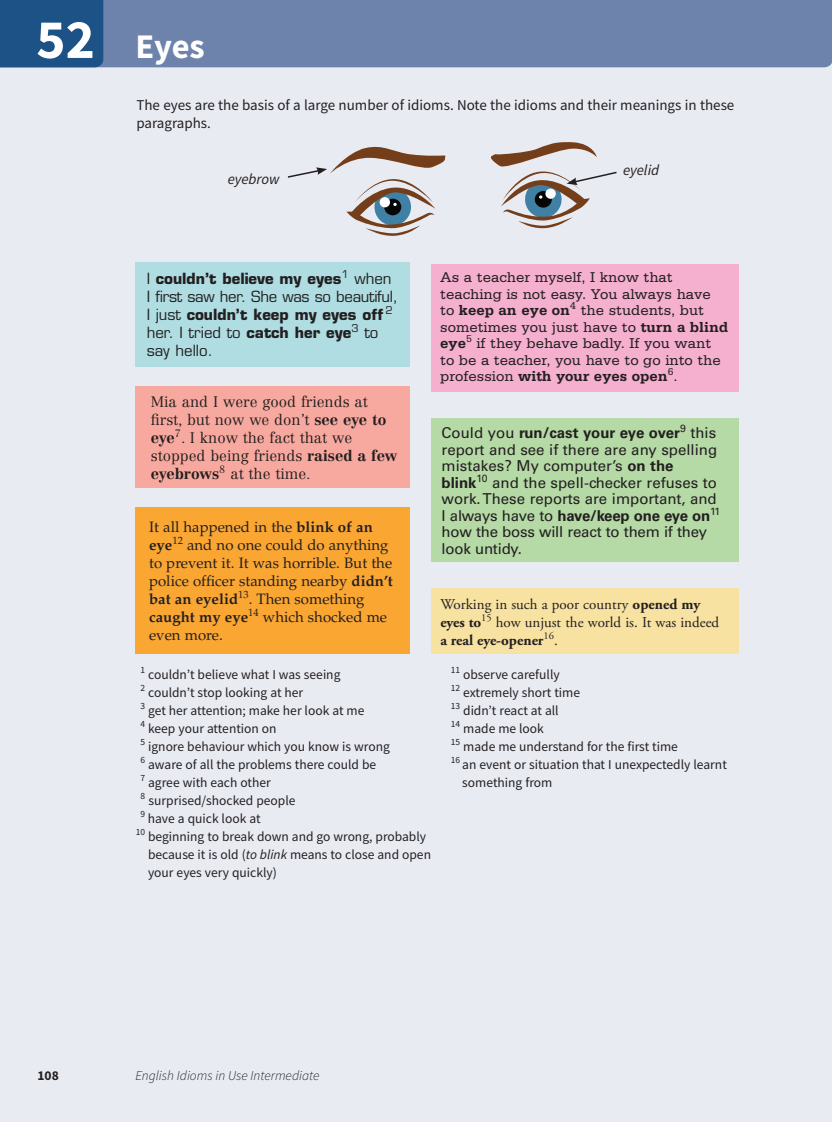
<style>
.page{position:relative;width:832px;height:1122px;background:#fff}
.page>*{position:absolute;margin:0;border:0;box-sizing:border-box;transform-origin:0 0}
.t1{font:700 34.5px "Source Sans Pro";color:#fff}
.t2{font:15px/16.5px "Univers LT Std";color:#231f20}
.t3{font:15px/16.5px "Serifa Std";color:#231f20}
.t4{font:15px/18px "Palatino LT Std";color:#231f20}
.t5{font:300 15px/18px "Centennial LT Std";color:#231f20}
.t6{font:15px/18px "Eurostile LT Std";letter-spacing:-.02em;color:#231f20}
.t7{font:15px/18px "Adobe Garamond Pro";color:#231f20}
.t8{font:15px/18px "Source Sans Pro";color:#231f20}
.t9{font:italic 15px "Source Sans Pro";letter-spacing:-.005em;color:#231f20}
.t10{font:13.5px "Source Sans Pro";color:#231f20}
.t11{font:italic 300 13.5px "Source Sans Pro";color:#231f20}
.t12{font:700 13.5px "Source Sans Pro";color:#231f20}
.s1{font-size:55.5px}
.s2{font-weight:700}
.s3{font-style:italic}
</style>
<div class="page">
<div style="left:0;top:0;width:832px;height:1121px;background:#e9ebf3"></div>
<div style="left:103px;top:0;width:729px;height:67px;background:#6e83ab"></div>
<div style="left:0;top:0;width:103px;height:67px;background:#1d5286"></div>
<svg style="left:491px;top:142px;width:126px;height:87px"></svg>
<svg style="left:287px;top:146px;width:159px;height:90px"></svg>
<div style="left:135px;top:262px;width:275px;height:105px;background:#afdde2"></div>
<div style="left:135px;top:386px;width:274px;height:101px;background:#f8a99f"></div>
<div style="left:432px;top:264px;width:307px;height:127px;background:#f5afcf"></div>
<div style="left:136px;top:507px;width:274px;height:146px;background:#faa633"></div>
<div style="left:432px;top:418px;width:307px;height:143px;background:#b5daa6"></div>
<div style="left:432px;top:588px;width:307px;height:65px;background:#f7e2a2"></div>
<p class="t1" style="left:36px;top:23px;width:170px"><span class="s1">52</span> Eyes</p>
<p class="t8" style="left:136px;top:95px;width:599px">The eyes are the basis of a large number of idioms. Note the idioms and their meanings in these paragraphs.</p>
<p class="t9" style="left:228px;top:170px;width:54px">eyebrow</p>
<p class="t9" style="left:623px;top:160px;width:38px">eyelid</p>
<p class="t6" style="left:147px;top:269px;width:253px">I <span class="s2">couldn’t believe my eyes</span><sup>1</sup> when<br>I first saw her. She was so beautiful,<br>I just <span class="s2">couldn’t keep my eyes off</span> <sup>2 </sup>her. I tried to <span class="s2">catch her eye</span><sup>3</sup> to say hello.</p>
<p class="t5" style="left:151px;top:392px;width:248px">Mia and I were good friends at first, but now we don’t <span class="s2">see eye to eye</span><sup>7</sup>. I know the fact that we stopped being friends <span class="s2">raised a few eyebrows</span><sup>8</sup> at the time.</p>
<p class="t4" style="left:149px;top:518px;width:245px">It all happened in the <span class="s2">blink of an eye</span><sup>12</sup> and no one could do anything to prevent it. It was horrible. But the police officer standing nearby <span class="s2">didn’t bat an eyelid</span><sup>13</sup>. Then something <span class="s2">caught my eye</span><sup>14</sup> which shocked me even more.</p>
<p class="t10" style="left:140px;top:665px;width:201px"><sup>1</sup> couldn’t believe what I was seeing</p>
<p class="t10" style="left:140px;top:683px;width:164px"><sup>2</sup> couldn’t stop looking at her</p>
<p class="t10" style="left:140px;top:701px;width:225px"><sup>3</sup> get her attention; make her look at me</p>
<p class="t10" style="left:140px;top:719px;width:138px"><sup>4</sup> keep your attention on</p>
<p class="t10" style="left:140px;top:737px;width:251px"><sup>5</sup> ignore behaviour which you know is wrong</p>
<p class="t10" style="left:140px;top:755px;width:237px"><sup>6</sup> aware of all the problems there could be</p>
<p class="t10" style="left:140px;top:773px;width:132px"><sup>7</sup> agree with each other</p>
<p class="t10" style="left:140px;top:791px;width:157px"><sup>8</sup> surprised/shocked people</p>
<p class="t10" style="left:140px;top:809px;width:122px"><sup>9</sup> have a quick look at</p>
<p class="t10" style="left:136px;top:827px;width:292px"><sup>10</sup> beginning to break down and go wrong, probably</p>
<p class="t10" style="left:148px;top:845px;width:285px">because it is old (<span class="s3">to blink</span> means to close and open</p>
<p class="t10" style="left:148px;top:863px;width:130px">your eyes very quickly)</p>
<p class="t3" style="left:440px;top:269px;width:290px">As a teacher myself, I know that teaching is not easy. You always have to <span class="s2">keep an eye on</span><sup>4</sup> the students, but sometimes you just have to <span class="s2">turn a blind eye</span><sup>5</sup> if they behave badly. If you want to be a teacher, you have to go into the profession <span class="s2">with your eyes open</span><sup>6</sup>.</p>
<p class="t2" style="left:442px;top:424px;width:280px">Could you <span class="s2">run/cast your eye over</span><sup>9</sup> this report and see if there are any spelling mistakes? My computer’s <span class="s2">on the blink</span><sup>10</sup> and the spell-checker refuses to work. These reports are important, and I always have to <span class="s2">have/keep one eye on</span><sup>11 </sup>how the boss will react to them if they look untidy.</p>
<p class="t7" style="left:440px;top:595px;width:280px">Working in such a poor country <span class="s2">opened my eyes to</span><sup>15</sup> how unjust the world is. It was indeed <span class="s2">a real eye-opener</span><sup>16</sup>.</p>
<p class="t10" style="left:451px;top:665px;width:110px"><sup>11</sup> observe carefully</p>
<p class="t10" style="left:451px;top:683px;width:131px"><sup>12</sup> extremely short time</p>
<p class="t10" style="left:451px;top:701px;width:109px"><sup>13</sup> didn’t react at all</p>
<p class="t10" style="left:451px;top:719px;width:95px"><sup>14</sup> made me look</p>
<p class="t10" style="left:451px;top:737px;width:229px"><sup>15</sup> made me understand for the first time</p>
<p class="t10" style="left:451px;top:755px;width:278px"><sup>16</sup> an event or situation that I unexpectedly learnt</p>
<p class="t10" style="left:462px;top:773px;width:92px">something from</p>
<p class="t12" style="left:38px;top:1066px;width:23px">108</p>
<p class="t11" style="left:135px;top:1066px;width:186px">English Idioms in Use Intermediate</p>
</div>
